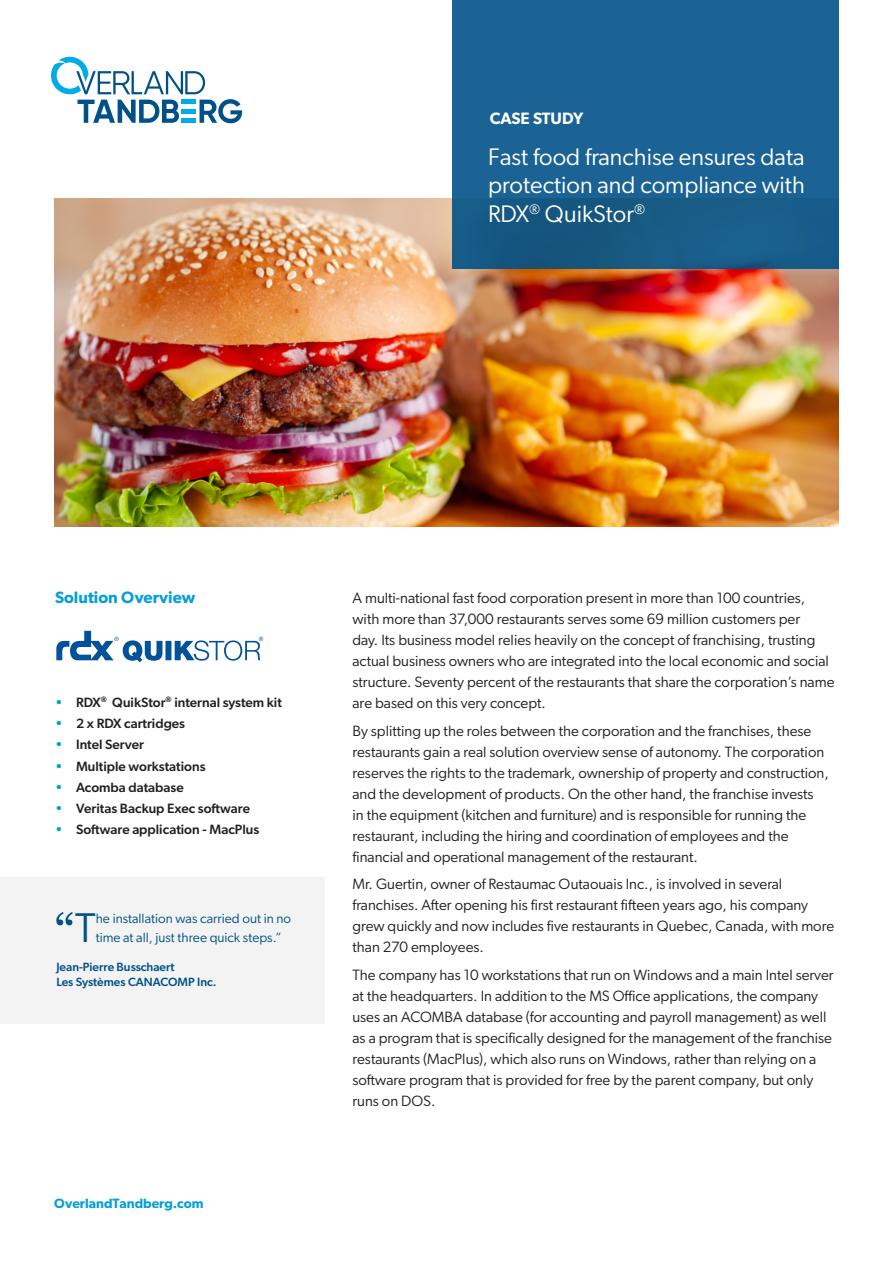
<style>
.page{position:relative;width:893px;height:1263px;background:#fff}
.page>*{position:absolute;margin:0;border:0;box-sizing:border-box;transform-origin:0 0}
.QUOTE{font:50.85px "Georgia";color:#005288}
.t1{font:24px/28.5px "Gibson";color:#fff;text-align:justify}
.t2{font:600 16.5px "Gibson";color:#049fd9}
.t3{font:600 16.5px "Gibson";color:#fff}
.BODY{font:15px/21px "Gibson";color:#231f20}
.t4{font:500 13.5px "Gibson";color:#231f20}
.QUOTE-2{font:13.5px/19.5px "Gibson";color:#005288}
.t5{font:600 13.5px "Gibson";color:#049fd9}
.t6{font:500 12px "Gibson";color:#005288}
.s1{color:#049fd9}
.s2{font-family:"Gibson";font-size:41.7px}
</style>
<div class="page">
<svg style="left:51px;top:57px;width:191px;height:66px"></svg>
<div style="left:0;top:877px;width:325px;height:147px;background:#f4f3f3"></div>
<img style="left:54px;top:198px;width:785px;height:328px">
<div style="left:453px;top:0;width:386px;height:269px;background:linear-gradient(to bottom,#1b6699,#175c87)"></div>
<svg style="left:56px;top:631px;width:207px;height:31px"></svg>
<h2 class="t3" style="left:490px;top:108px;width:95px">CASE STUDY</h2>
<p class="t1" style="left:488px;top:142px;width:318px">Fast food franchise ensures data protection and compliance with RDX<sup>®</sup> QuikStor<sup>®</sup></p>
<h2 class="t2" style="left:55px;top:588px;width:142px">Solution Overview</h2>
<p class="t4" style="left:55px;top:694px;width:228px"><span class="s1">•</span> RDX<sup>®</sup> QuikStor<sup>®</sup> internal system kit</p>
<p class="t4" style="left:55px;top:715px;width:132px"><span class="s1">•</span> 2 x RDX cartridges</p>
<p class="t4" style="left:55px;top:736px;width:90px"><span class="s1">•</span> Intel Server</p>
<p class="t4" style="left:55px;top:758px;width:152px"><span class="s1">•</span> Multiple workstations</p>
<p class="t4" style="left:55px;top:779px;width:130px"><span class="s1">•</span> Acomba database</p>
<p class="t4" style="left:55px;top:800px;width:196px"><span class="s1">•</span> Veritas Backup Exec software</p>
<p class="t4" style="left:55px;top:821px;width:206px"><span class="s1">•</span> Software application - MacPlus</p>
<p class="QUOTE" style="left:54px;top:901px;width:43px">“<span class="s2">T</span></p>
<p class="QUOTE-2" style="left:96px;top:908px;width:197px">he installation was carried out in no time at all, just three quick steps.”</p>
<p class="t6" style="left:56px;top:959px;width:120px">Jean-Pierre Busschaert</p>
<p class="t6" style="left:56px;top:974px;width:162px">Les Systèmes CANACOMP Inc.</p>
<p class="t5" style="left:54px;top:1195px;width:151px">OverlandTandberg.com</p>
<p class="BODY" style="left:352px;top:587px;width:483px">A multi-national fast food corporation present in more than 100 countries, with more than 37,000 restaurants serves some 69 million customers per<br>day. Its business model relies heavily on the concept of franchising, trusting actual business owners who are integrated into the local economic and social structure. Seventy percent of the restaurants that share the corporation’s name are based on this very concept.</p>
<p class="BODY" style="left:352px;top:720px;width:478px">By splitting up the roles between the corporation and the franchises, these restaurants gain a real solution overview sense of autonomy. The corporation reserves the rights to the trademark, ownership of property and construction, and the development of products. On the other hand, the franchise invests<br>in the equipment (kitchen and furniture) and is responsible for running the restaurant, including the hiring and coordination of employees and the financial and operational management of the restaurant.</p>
<p class="BODY" style="left:352px;top:873px;width:483px">Mr. Guertin, owner of Restaumac Outaouais Inc., is involved in several franchises. After opening his first restaurant fifteen years ago, his company grew quickly and now includes five restaurants in Quebec, Canada, with more than 270 employees.</p>
<p class="BODY" style="left:352px;top:964px;width:483px">The company has 10 workstations that run on Windows and a main Intel server at the headquarters. In addition to the MS Office applications, the company uses an ACOMBA database (for accounting and payroll management) as well as a program that is specifically designed for the management of the franchise restaurants (MacPlus), which also runs on Windows, rather than relying on a software program that is provided for free by the parent company, but only runs on DOS.</p>
</div>
